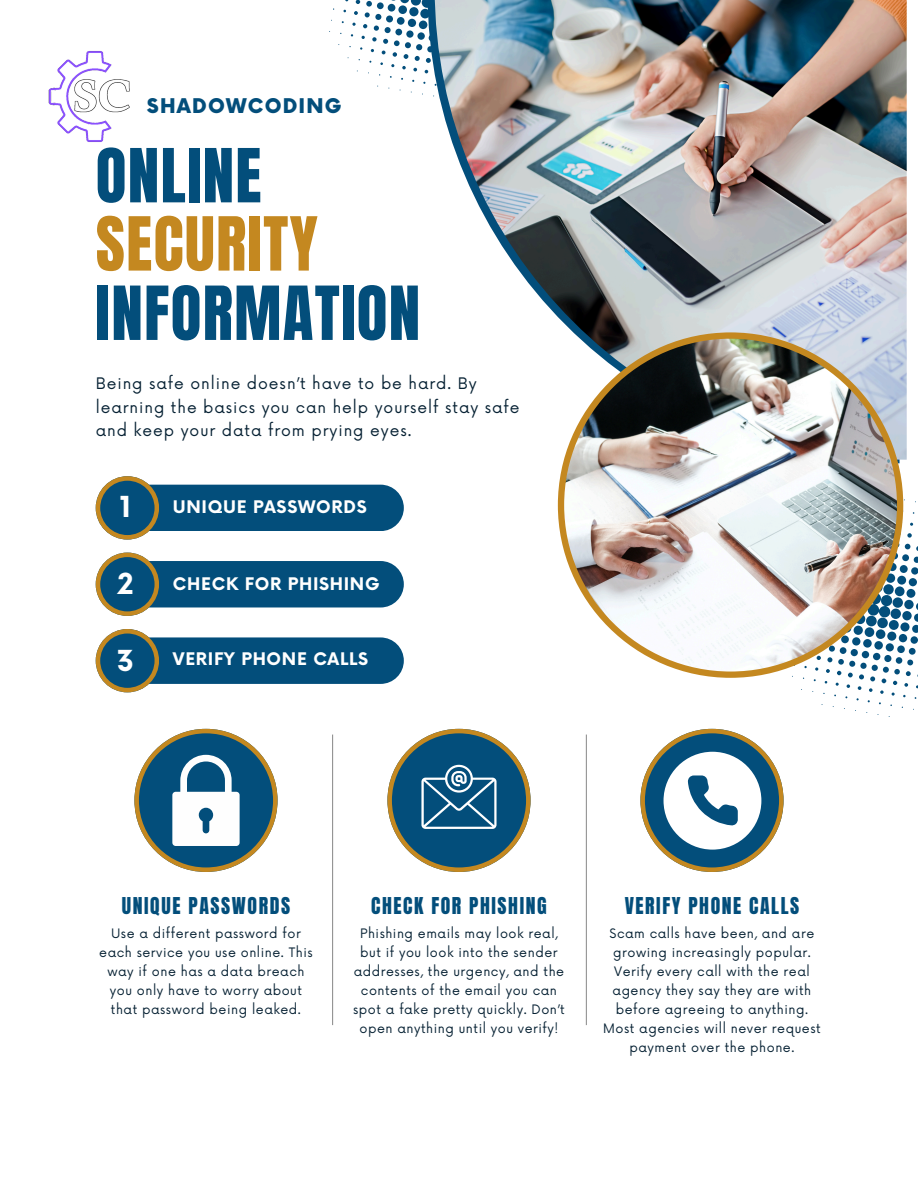
<style>
.page{position:relative;width:918px;height:1188px;background:#fff}
.page>*{position:absolute;margin:0;border:0;box-sizing:border-box;transform-origin:0 0}
.t1{font:63.3px "Anton";letter-spacing:.02em;color:#034e7b}
.t2{font:63.3px "Anton";letter-spacing:.02em;color:#c48820}
.t3{font:700 28.2px "Now";color:#fff}
.t4{font:19.8px "Anton";letter-spacing:.08em;color:#034e7b}
.t5{font:900 19.8px "Now";letter-spacing:.06em;color:#034e7b}
.t6{font:700 16.95px "Now";letter-spacing:.04em;color:#fff}
.t7{font:15.45px/23.2px "Now";letter-spacing:.06em;color:#062133}
.t8{font:12.75px/19px "Now";letter-spacing:.04em;color:#062133;text-align:center}
</style>
<div class="page">
<div style="left:113px;top:485px;width:291px;height:46px;background:#034e7b;border-radius:23px"></div>
<div style="left:113px;top:561px;width:291px;height:46px;background:#034e7b;border-radius:23px"></div>
<div style="left:113px;top:637px;width:291px;height:47px;background:#034e7b;border-radius:23px"></div>
<svg style="left:96px;top:476px;width:63px;height:63px"></svg>
<svg style="left:96px;top:553px;width:63px;height:63px"></svg>
<svg style="left:96px;top:629px;width:63px;height:63px"></svg>
<svg style="left:801px;top:497px;width:117px;height:220px"></svg>
<svg style="left:329px;top:0;width:99px;height:95px"></svg>
<img style="left:435px;top:0;width:472px;height:460px">
<hr style="left:586px;top:735px;width:1px;height:290px;background:#949494">
<hr style="left:332px;top:735px;width:1px;height:290px;background:#949494">
<img style="left:558px;top:332px;width:345px;height:346px">
<svg style="left:387px;top:729px;width:143px;height:143px"></svg>
<img style="left:49px;top:51px;width:81px;height:91px">
<svg style="left:134px;top:729px;width:143px;height:143px"></svg>
<svg style="left:640px;top:729px;width:143px;height:143px"></svg>
<p class="t5" style="left:147px;top:96px;width:196px">SHADOWCODING</p>
<h2 class="t1" style="left:96px;top:130px;width:167px">ONLINE</h2>
<h1 class="t2" style="left:96px;top:199px;width:224px">SECURITY</h1>
<h1 class="t1" style="left:96px;top:268px;width:326px">INFORMATION</h1>
<p class="t7" style="left:96px;top:373px;width:425px">Being safe online doesn’t have to be hard. By learning the basics you can help yourself stay safe and keep your data from prying eyes.</p>
<p class="t3" style="left:120px;top:492px;width:13px">1</p>
<h5 class="t6" style="left:173px;top:498px;width:195px">UNIQUE PASSWORDS</h5>
<h4 class="t3" style="left:118px;top:568px;width:18px">2</h4>
<p class="t3" style="left:117px;top:645px;width:19px">3</p>
<p class="t6" style="left:173px;top:575px;width:208px">CHECK FOR PHISHING</p>
<h4 class="t6" style="left:173px;top:650px;width:197px">VERIFY PHONE CALLS</h4>
<p class="t4" style="left:122px;top:892px;width:170px">UNIQUE PASSWORDS</p>
<h1 class="t8" style="left:99px;top:924px;width:215px">Use a different password for each service you use online. This way if one has a data breach you only have to worry about that password being leaked.</h1>
<h4 class="t4" style="left:371px;top:892px;width:177px">CHECK FOR PHISHING</h4>
<p class="t8" style="left:353px;top:924px;width:213px">Phishing emails may look real, but if you look into the sender addresses, the urgency, and the contents of the email you can spot a fake pretty quickly. Don’t open anything until you verify!</p>
<h3 class="t4" style="left:625px;top:892px;width:176px">VERIFY PHONE CALLS</h3>
<p class="t8" style="left:603px;top:924px;width:219px">Scam calls have been, and are growing increasingly popular.<br>Verify every call with the real agency they say they are with before agreeing to anything.<br>Most agencies will never request payment over the phone.</p>
</div>
